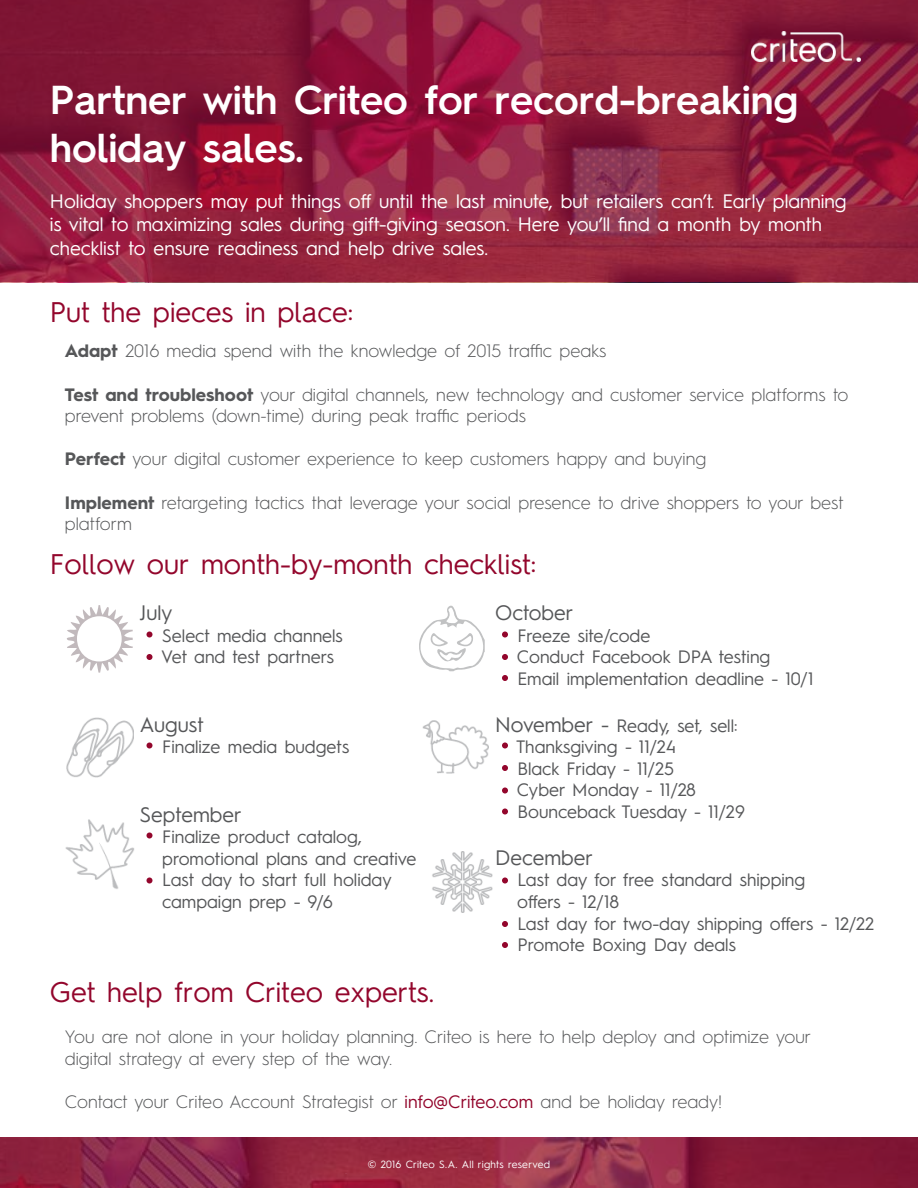
<style>
.page{position:relative;width:918px;height:1188px;background:#fff}
.page>*{position:absolute;margin:0;border:0;box-sizing:border-box;transform-origin:0 0}
.t1{font:600 40.5px/48.6px "Hurme Geometric Sans 2";letter-spacing:-.005em;color:#fff}
.t2{font:28.5px "Hurme Geometric Sans 2";color:#93062c}
.t3{font:21px "Hurme Geometric Sans 1";color:#565759}
.t4{font:19.5px/23.4px "Hurme Geometric Sans 1";color:#fff}
.t5{font:300 18px/21.6px "Hurme Geometric Sans 1";color:#565759}
.t6{font:18px/21.6px "Hurme Geometric Sans 1";color:#565759}
.t7{font:10.5px "Hurme Geometric Sans 1";letter-spacing:.015em;color:#fff}
.s1{font-weight:700}
.s2{font-size:21px}
.s3{font-weight:400;color:#93062c}
</style>
<div class="page">
<svg style="left:0;top:0;width:918px;height:282px;background:#901e3d"></svg>
<svg style="left:0;top:1137px;width:918px;height:51px;background:#902542"></svg>
<img style="left:751px;top:32px;width:110px;height:30px">
<svg style="left:67px;top:605px;width:66px;height:68px"></svg>
<img style="left:66px;top:717px;width:68px;height:61px">
<img style="left:65px;top:819px;width:69px;height:70px">
<svg style="left:419px;top:605px;width:66px;height:66px"></svg>
<img style="left:432px;top:851px;width:61px;height:61px">
<img style="left:422px;top:720px;width:67px;height:54px">
<svg style="left:147px;top:632px;width:6px;height:6px"></svg>
<svg style="left:147px;top:654px;width:6px;height:6px"></svg>
<svg style="left:147px;top:742px;width:6px;height:6px"></svg>
<svg style="left:147px;top:832px;width:6px;height:6px"></svg>
<svg style="left:147px;top:878px;width:6px;height:6px"></svg>
<svg style="left:502px;top:632px;width:6px;height:6px"></svg>
<svg style="left:502px;top:654px;width:6px;height:6px"></svg>
<svg style="left:502px;top:675px;width:6px;height:6px"></svg>
<svg style="left:502px;top:742px;width:6px;height:6px"></svg>
<svg style="left:502px;top:765px;width:6px;height:6px"></svg>
<svg style="left:502px;top:788px;width:6px;height:6px"></svg>
<svg style="left:502px;top:808px;width:6px;height:6px"></svg>
<svg style="left:502px;top:878px;width:6px;height:6px"></svg>
<svg style="left:502px;top:921px;width:6px;height:6px"></svg>
<svg style="left:502px;top:942px;width:6px;height:6px"></svg>
<h1 class="t1" style="left:50px;top:73px;width:750px">Partner with Criteo for record-breaking holiday sales.</h1>
<p class="t4" style="left:50px;top:188px;width:798px">Holiday shoppers may put things off until the last minute, but retailers can’t. Early planning is vital to maximizing sales during gift-giving season. Here you’ll find a month by month checklist to ensure readiness and help drive sales.</p>
<h2 class="t2" style="left:50px;top:292px;width:305px">Put the pieces in place:</h2>
<p class="t5" style="left:65px;top:339px;width:543px"><span class="s1">Adapt</span> 2016 media spend with the knowledge of 2015 traffic peaks</p>
<p class="t5" style="left:65px;top:382px;width:785px"><span class="s1">Test and troubleshoot</span> your digital channels, new technology and customer service platforms to prevent problems (down-time) during peak traffic periods</p>
<p class="t5" style="left:65px;top:447px;width:643px"><span class="s1">Perfect</span> your digital customer experience to keep customers happy and buying</p>
<p class="t5" style="left:65px;top:490px;width:780px"><span class="s1">Implement</span> retargeting tactics that leverage your social presence to drive shoppers to your best platform</p>
<h2 class="t2" style="left:50px;top:544px;width:488px">Follow our month-by-month checklist:</h2>
<p class="t3" style="left:140px;top:598px;width:34px">July</p>
<p class="t6" style="left:161px;top:623px;width:183px">Select media channels<br>Vet and test partners</p>
<p class="t3" style="left:495px;top:598px;width:80px">October</p>
<p class="t6" style="left:517px;top:623px;width:298px">Freeze site/code<br>Conduct Facebook DPA testing<br>Email implementation deadline - 10/1</p>
<p class="t6" style="left:516px;top:713px;width:230px;text-indent:-21px"><span class="s2">November -</span> Ready, set, sell:<br>Thanksgiving - 11/24<br>Black Friday - 11/25<br>Cyber Monday - 11/28<br>Bounceback Tuesday - 11/29</p>
<p class="t3" style="left:495px;top:843px;width:99px">December</p>
<p class="t6" style="left:517px;top:868px;width:359px">Last day for free standard shipping<br>offers - 12/18<br>Last day for two-day shipping offers - 12/22<br>Promote Boxing Day deals</p>
<p class="t3" style="left:140px;top:709px;width:65px">August</p>
<p class="t6" style="left:162px;top:735px;width:189px">Finalize media budgets</p>
<p class="t3" style="left:140px;top:799px;width:103px">September</p>
<p class="t6" style="left:162px;top:825px;width:256px">Finalize product catalog, promotional plans and creative<br>Last day to start full holiday campaign prep - 9/6</p>
<h2 class="t2" style="left:50px;top:972px;width:386px">Get help from Criteo experts.</h2>
<p class="t5" style="left:65px;top:1025px;width:748px">You are not alone in your holiday planning. Criteo is here to help deploy and optimize your digital strategy at every step of the way.</p>
<p class="t5" style="left:65px;top:1090px;width:659px">Contact your Criteo Account Strategist or <span class="s3">info@Criteo.com</span> and be holiday ready!</p>
<p class="t7" style="left:368px;top:1157px;width:184px">© 2016 Criteo S.A. All rights reserved</p>
</div>
